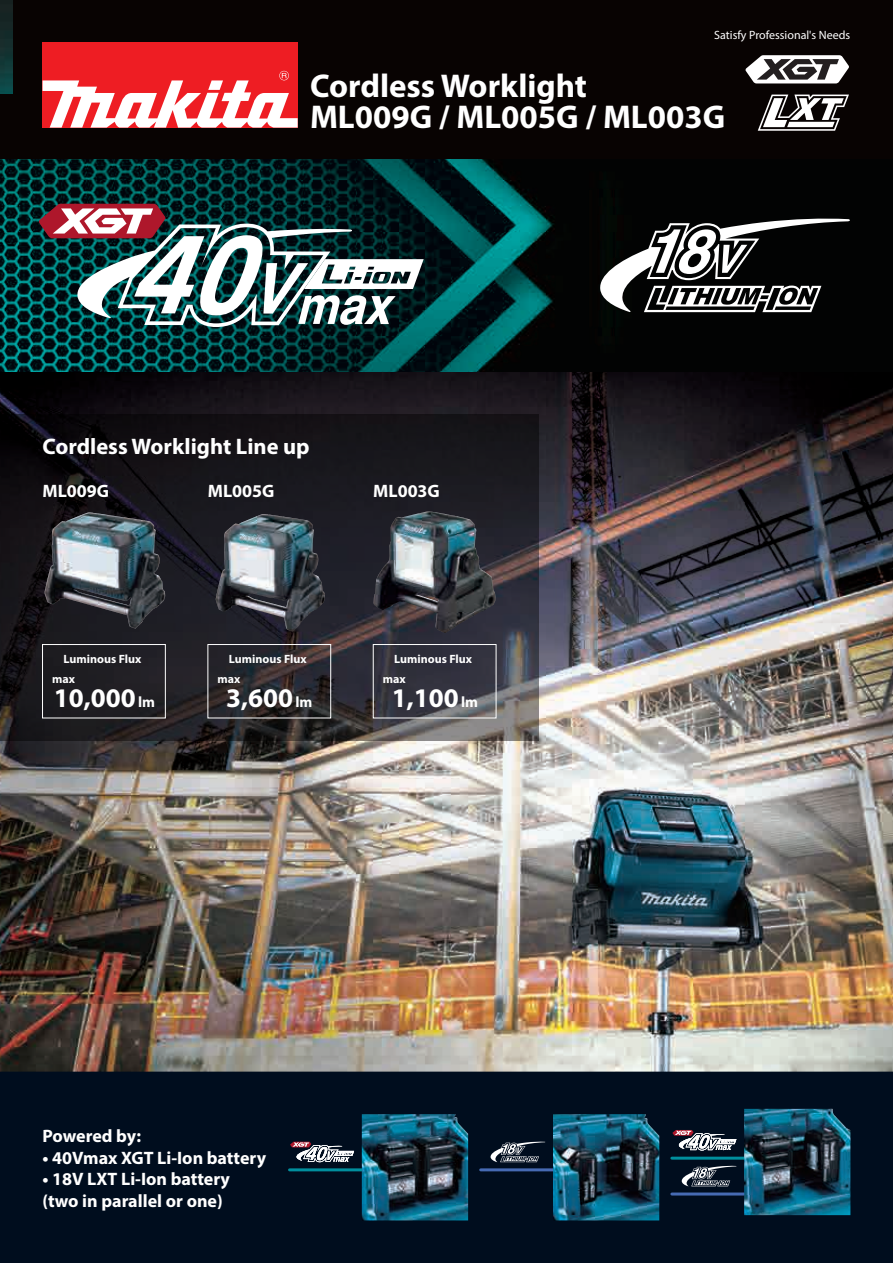
<style>
.page{position:relative;width:893px;height:1263px;background:#fff}
.page>*{position:absolute;margin:0;border:0;box-sizing:border-box;transform-origin:0 0}
.t1{font:700 33px "Myriad Pro";color:#fff}
.t2{font:700 27px "Myriad Pro";color:#fff}
.t3{font:700 22.5px "Myriad Pro";color:#fff}
.t4{font:700 18px/21.6px "Myriad Pro";color:#fff}
.t5{font:700 12px/19.6px "Myriad Pro";color:#fff}
.t6{font:12px "Myriad Pro";color:#fff}
.s1{font-size:15px}
</style>
<div class="page">
<img style="left:0;top:159px;width:893px;height:912px">
<div style="left:0;top:1071px;width:893px;height:192px;background:#000d1e"></div>
<svg style="left:0;top:414px;width:539px;height:327px;background:#242228"></svg>
<div style="left:0;top:0;width:893px;height:159px;background:#080302"></div>
<div style="left:43px;top:43px;width:255px;height:85px;background:#ee1d23"></div>
<svg style="left:43px;top:71px;width:255px;height:57px"></svg>
<svg style="left:745px;top:55px;width:104px;height:28px;background:#989696"></svg>
<div style="left:42px;top:644px;width:124px;height:74px;border:1px solid #fff"></div>
<div style="left:207px;top:644px;width:124px;height:74px;border:1px solid #fff"></div>
<div style="left:373px;top:644px;width:123px;height:74px;border:1px solid #fff"></div>
<svg style="left:39px;top:204px;width:385px;height:123px"></svg>
<svg style="left:599px;top:218px;width:251px;height:94px"></svg>
<svg style="left:758px;top:95px;width:91px;height:36px"></svg>
<img style="left:0;top:0;width:13px;height:94px">
<img style="left:373px;top:512px;width:78px;height:121px">
<img style="left:216px;top:514px;width:109px;height:117px">
<img style="left:44px;top:513px;width:121px;height:116px">
<hr style="left:672px;top:1157px;width:72px;height:3px;background:#008f9e">
<hr style="left:672px;top:1192px;width:72px;height:3px;background:#466ab3">
<svg style="left:672px;top:1130px;width:64px;height:20px"></svg>
<svg style="left:681px;top:1166px;width:55px;height:20px"></svg>
<img style="left:744px;top:1109px;width:106px;height:106px">
<hr style="left:481px;top:1168px;width:72px;height:3px;background:#466ab3">
<svg style="left:490px;top:1141px;width:55px;height:21px"></svg>
<img style="left:553px;top:1114px;width:106px;height:106px">
<hr style="left:290px;top:1168px;width:72px;height:3px;background:#008f9e">
<svg style="left:290px;top:1142px;width:64px;height:20px"></svg>
<img style="left:362px;top:1114px;width:106px;height:106px">
<p class="t6" style="left:714px;top:27px;width:138px">Satisfy Professional's Needs</p>
<h1 class="t1" style="left:310px;top:64px;width:278px">Cordless Worklight</h1>
<h1 class="t1" style="left:310px;top:95px;width:417px">ML009G / ML005G / ML003G</h1>
<p class="t3" style="left:43px;top:432px;width:269px">Cordless Worklight Line up</p>
<p class="t4" style="left:43px;top:480px;width:68px">ML009G</p>
<p class="t4" style="left:208px;top:480px;width:68px">ML005G</p>
<p class="t4" style="left:373px;top:480px;width:68px">ML003G</p>
<p class="t5" style="left:52px;top:649px;width:91px;text-indent:11px">Luminous Flux max</p>
<h2 class="t2" style="left:54px;top:680px;width:103px">10,000<span class="s1">lm</span></h2>
<p class="t5" style="left:218px;top:649px;width:91px;text-indent:11px">Luminous Flux max</p>
<h2 class="t2" style="left:226px;top:680px;width:88px">3,600<span class="s1">lm</span></h2>
<p class="t5" style="left:383px;top:649px;width:91px;text-indent:11px">Luminous Flux max</p>
<h2 class="t2" style="left:392px;top:680px;width:88px">1,100<span class="s1">lm</span></h2>
<p class="t4" style="left:43px;top:1124px;width:100px">Powered by:</p>
<p class="t4" style="left:43px;top:1146px;width:225px">• 40Vmax XGT Li-Ion battery</p>
<p class="t4" style="left:43px;top:1168px;width:189px">• 18V LXT Li-Ion battery (two in parallel or one)</p>
</div>
